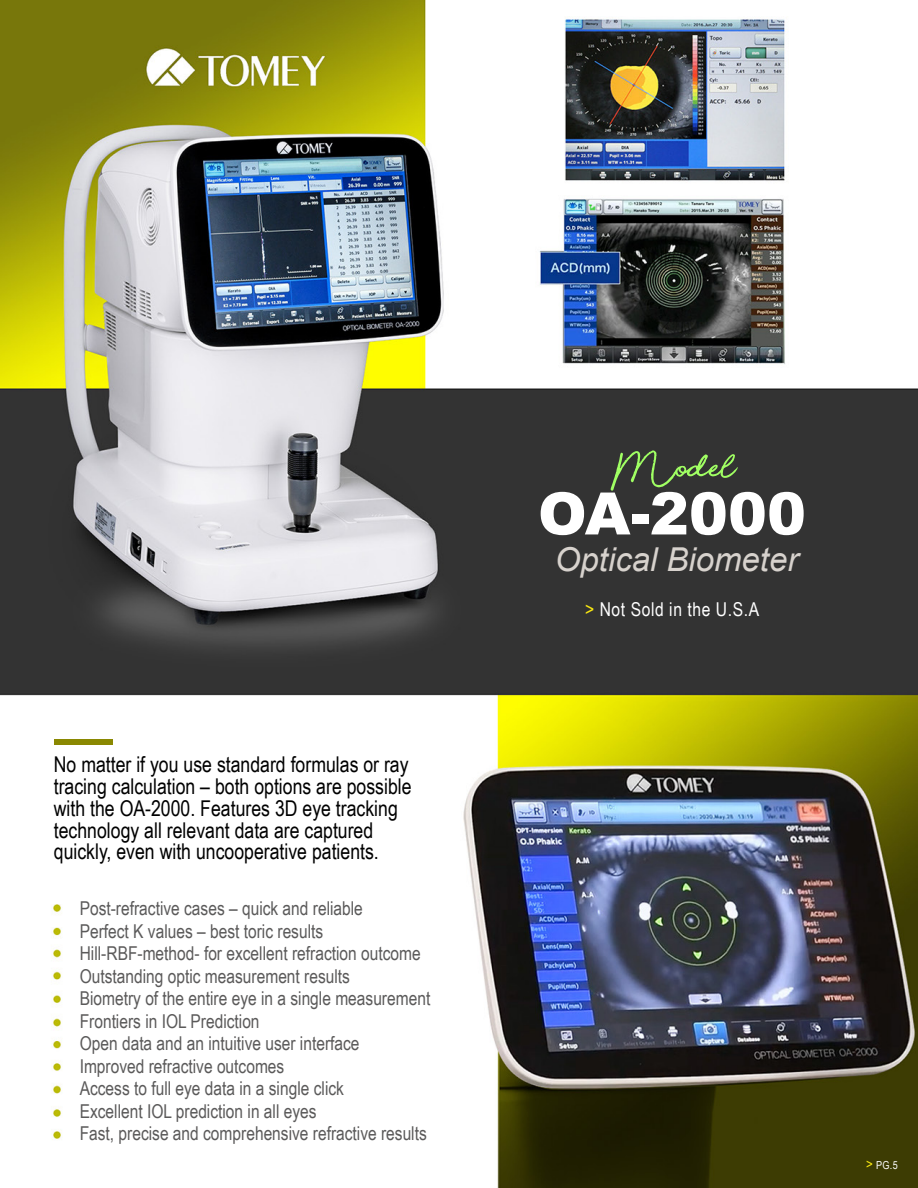
<style>
.page{position:relative;width:918px;height:1188px;background:#fff}
.page>*{position:absolute;margin:0;border:0;box-sizing:border-box;transform-origin:0 0}
.t1{font:59.1px "Beauty";color:#a0ff63}
.t2{font:900 58.5px "Arial";color:#fff}
.t3{font:italic 33px "Arial";color:#d7d2cd}
.t4{font:21.75px/21.8px "Arial Narrow";color:#000}
.t5{font:19.05px/22.5px "Arial Narrow";color:#5b5a5a}
.t6{font:19.05px "Arial Narrow";letter-spacing:.03em;color:#fff}
.t7{font:11.1px "Arial Narrow";color:#fff}
.s1{color:#f9e811}
.s2{font-size:14.1px;color:#f9e811}
</style>
<div class="page">
<img style="left:0;top:0;width:918px;height:1188px">
<svg style="left:54px;top:739px;width:59px;height:5px"></svg>
<p class="t4" style="left:54px;top:753px;width:359px">No matter if you use standard formulas or ray tracing calculation – both options are possible with the OA-2000. Features 3D eye tracking technology all relevant data are captured quickly, even with uncooperative patients.</p>
<p class="t5" style="left:80px;top:896px;width:352px">Post-refractive cases – quick and reliable<br>Perfect K values – best toric results Hill-RBF-method- for excellent refraction outcome Outstanding optic measurement results<br>Biometry of the entire eye in a single measurement Frontiers in IOL Prediction<br>Open data and an intuitive user interface<br>Improved refractive outcomes<br>Access to full eye data in a single click<br>Excellent IOL prediction in all eyes<br>Fast, precise and comprehensive refractive results</p>
<h1 class="t1" style="left:611px;top:444px;width:136px">Model:</h1>
<h2 class="t2" style="left:538px;top:471px;width:270px">OA-2000</h2>
<h3 class="t3" style="left:555px;top:538px;width:245px">Optical Biometer</h3>
<p class="t6" style="left:585px;top:595px;width:176px"><span class="s1">&gt;</span> Not Sold in the U.S.A</p>
<p class="t7" style="left:866px;top:1157px;width:33px"><span class="s2">&gt;</span> PG.5</p>
</div>
